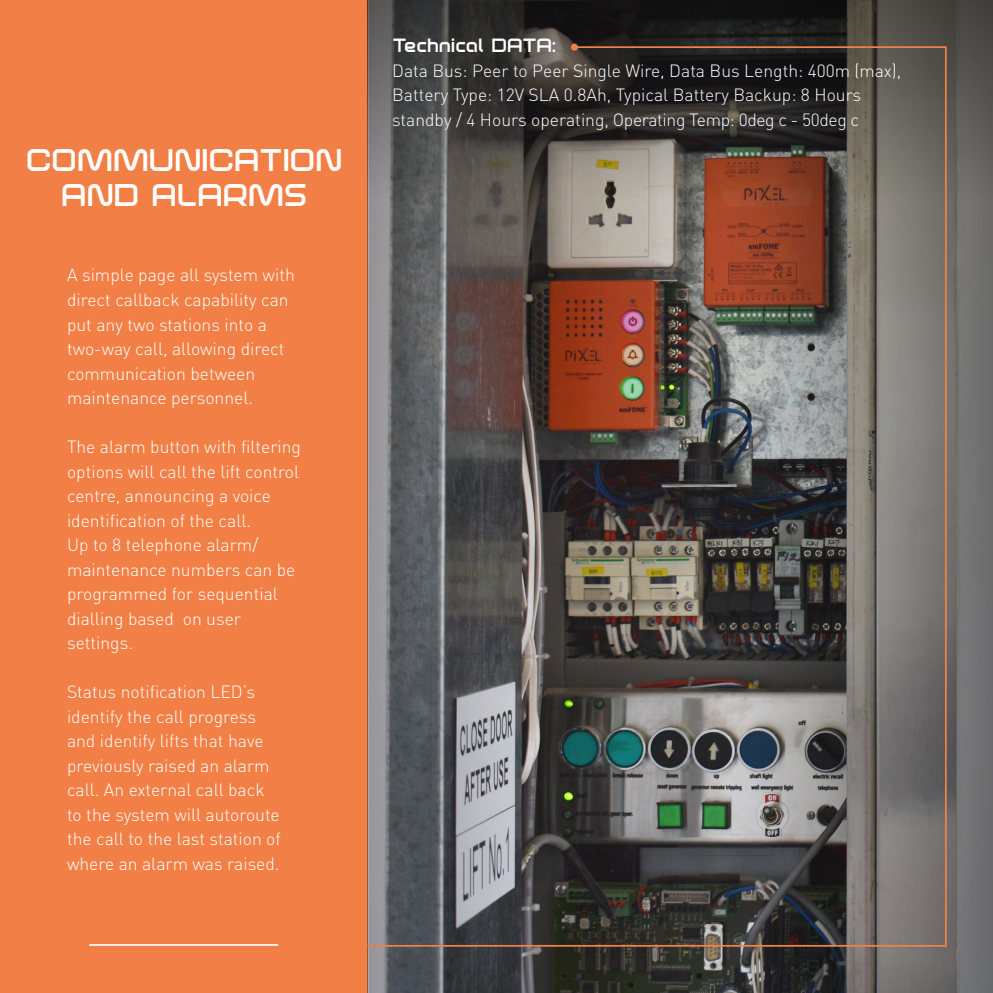
<style>
.page{position:relative;width:993px;height:993px;background:#fff}
.page>*{position:absolute;margin:0;border:0;box-sizing:border-box;transform-origin:0 0}
.t1{font:700 42.88px/34.3px "Foxonthe Run";color:#fff;text-align:center}
.t2{font:700 26.25px "Foxonthe Run";color:#fff}
.t3{font:300 17.5px/24.5px "DINOT";color:#fff}
</style>
<div class="page">
<div style="left:0;top:0;width:367px;height:992px;background:#f28046"></div>
<svg style="left:367px;top:947px;width:189px;height:45px;background:#494b4f"></svg>
<svg style="left:367px;top:0;width:362px;height:45px;background:#272625"></svg>
<svg style="left:729px;top:0;width:263px;height:992px;background:#5e5c5b"></svg>
<hr style="left:90px;top:943px;width:187px;height:2px;background:#fff">
<img style="left:367px;top:45px;width:580px;height:902px">
<svg style="left:570px;top:44px;width:7px;height:7px"></svg>
<h1 class="t1" style="left:25px;top:142px;width:318px">COMMUNICATION<br>AND ALARMS</h1>
<p class="t3" style="left:67px;top:263px;width:229px">A simple page all system with direct callback capability can put any two stations into a two-way call, allowing direct communication between maintenance personnel.</p>
<p class="t3" style="left:67px;top:434px;width:235px">The alarm button with filtering options will call the lift control centre, announcing a voice identification of the call.<br>Up to 8 telephone alarm/ maintenance numbers can be programmed for sequential dialling based on user settings.</p>
<p class="t3" style="left:67px;top:679px;width:215px">Status notification LED’s identify the call progress and identify lifts that have previously raised an alarm call. An external call back to the system will autoroute the call to the last station of where an alarm was raised.</p>
<h2 class="t2" style="left:392px;top:33px;width:165px">Technical DATA:</h2>
<p class="t3" style="left:392px;top:58px;width:510px">Data Bus: Peer to Peer Single Wire, Data Bus Length: 400m (max),<br>Battery Type: 12V SLA 0.8Ah, Typical Battery Backup: 8 Hours standby / 4 Hours operating, Operating Temp: 0deg c - 50deg c</p>
</div>
